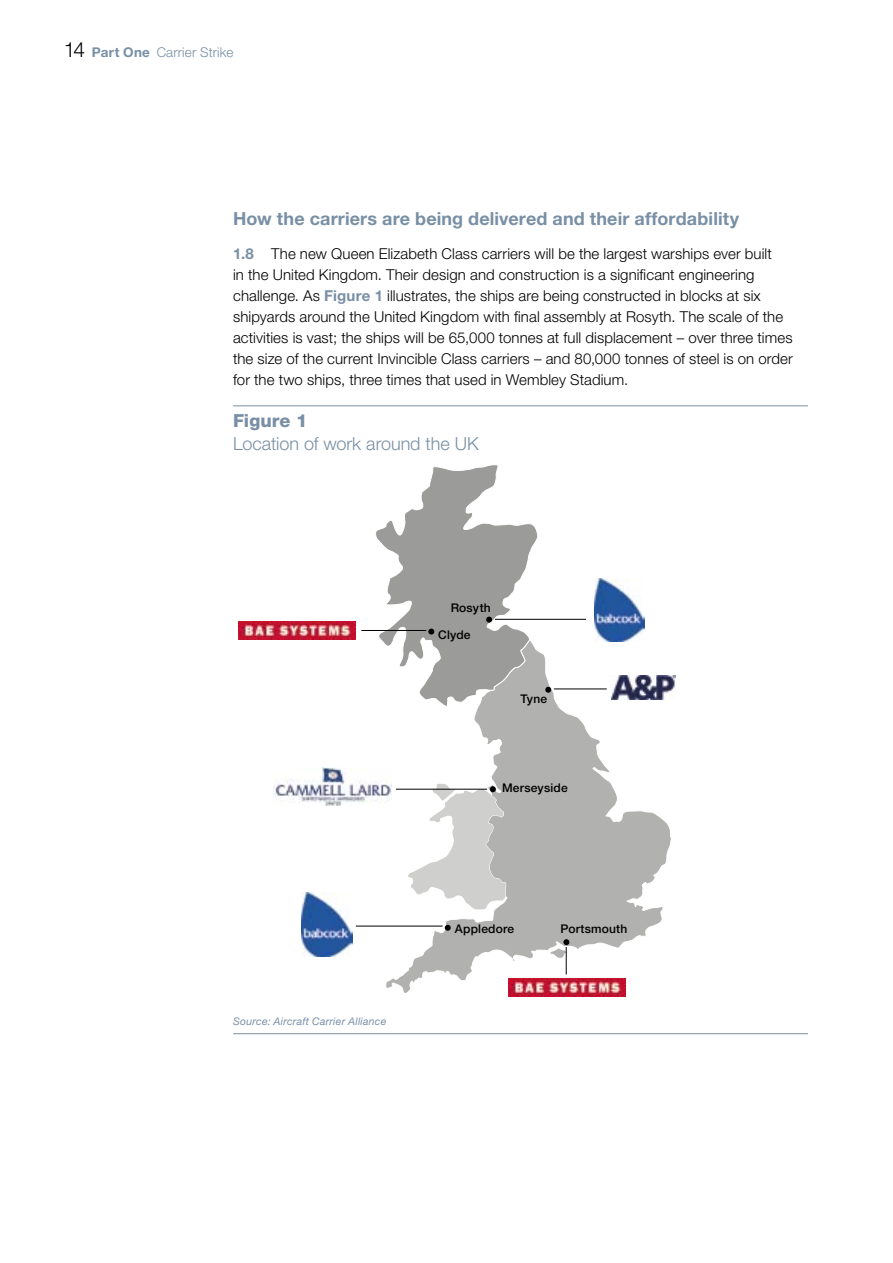
<style>
.page{position:relative;width:893px;height:1263px;background:#fff}
.page>*{position:absolute;margin:0;border:0;box-sizing:border-box;transform-origin:0 0}
.HEAD_12_15pt_75_5415{font:700 18px "Helvetica Neue LT Std";letter-spacing:.01em;color:#788fa5}
.FIG_HEAD_12_15pt_45{font:300 18px "Helvetica Neue LT Std";letter-spacing:-.005em;color:#788fa5}
.FIG_HEAD_12_15pt_85{font:800 18px "Helvetica Neue LT Std";letter-spacing:.005em;color:#788fa5}
.BC_10_14pt_45___NUMB{font:300 15px/21px "Helvetica Neue LT Std";letter-spacing:.005em;color:#000}
.t1{font:300 13.5px "Helvetica Neue LT Std";letter-spacing:.01em;color:#788fa5}
.FIG_CHART_HEAD_8-11p{font:500 12px "Helvetica Neue LT Std";letter-spacing:.015em;color:#000}
.FIG_SOURCE_7_9pt_56{font:italic 10.5px "Helvetica Neue LT Std";letter-spacing:.025em;color:#788fa5}
.s1{font-size:20.85px;color:#000}
.s2{font-weight:700}
.s3{font-weight:700;color:#788fa5}
</style>
<div class="page">
<hr style="left:233px;top:405px;width:575px;height:1px;background:#788fa5">
<hr style="left:233px;top:1033px;width:575px;height:1px;background:#788fa5">
<svg style="left:385px;top:652px;width:287px;height:341px"></svg>
<svg style="left:376px;top:465px;width:163px;height:242px"></svg>
<svg style="left:545px;top:687px;width:6px;height:6px"></svg>
<svg style="left:408px;top:783px;width:98px;height:127px"></svg>
<svg style="left:445px;top:925px;width:6px;height:6px"></svg>
<hr style="left:495px;top:619px;width:91px;height:1px;background:#000">
<img style="left:594px;top:578px;width:50px;height:64px">
<img style="left:302px;top:892px;width:50px;height:64px">
<img style="left:612px;top:676px;width:64px;height:23px">
<img style="left:508px;top:978px;width:118px;height:18px">
<img style="left:238px;top:621px;width:118px;height:18px">
<img style="left:274px;top:767px;width:117px;height:39px">
<hr style="left:554px;top:688px;width:53px;height:1px;background:#000">
<hr style="left:356px;top:926px;width:87px;height:1px;background:#000">
<hr style="left:396px;top:789px;width:91px;height:1px;background:#000">
<hr style="left:361px;top:630px;width:65px;height:1px;background:#000">
<svg style="left:548px;top:939px;width:21px;height:35px"></svg>
<p class="t1" style="left:64px;top:44px;width:171px"><span class="s1">14</span> <span class="s2">Part One</span> Carrier Strike</p>
<p class="HEAD_12_15pt_75_5415" style="left:233px;top:208px;width:508px">How the carriers are being delivered and their affordability</p>
<p class="BC_10_14pt_45___NUMB" style="left:233px;top:243px;width:561px"><span class="s3">1.8</span> The new Queen Elizabeth Class carriers will be the largest warships ever built<br>in the United Kingdom. Their design and construction is a significant engineering challenge. As <span class="s3">Figure 1</span> illustrates, the ships are being constructed in blocks at six shipyards around the United Kingdom with final assembly at Rosyth. The scale of the activities is vast; the ships will be 65,000 tonnes at full displacement – over three times the size of the current Invincible Class carriers – and 80,000 tonnes of steel is on order for the two ships, three times that used in Wembley Stadium.</p>
<p class="FIG_HEAD_12_15pt_85" style="left:233px;top:410px;width:76px">Figure 1</p>
<p class="FIG_HEAD_12_15pt_45" style="left:233px;top:433px;width:247px">Location of work around the UK</p>
<p class="FIG_CHART_HEAD_8-11p" style="left:451px;top:600px;width:42px">Rosyth</p>
<p class="FIG_CHART_HEAD_8-11p" style="left:438px;top:627px;width:34px">Clyde</p>
<p class="FIG_CHART_HEAD_8-11p" style="left:520px;top:691px;width:28px">Tyne</p>
<p class="FIG_CHART_HEAD_8-11p" style="left:502px;top:781px;width:67px">Merseyside</p>
<p class="FIG_SOURCE_7_9pt_56" style="left:233px;top:1015px;width:155px">Source: Aircraft Carrier Alliance</p>
<p class="FIG_CHART_HEAD_8-11p" style="left:455px;top:921px;width:61px">Appledore</p>
<p class="FIG_CHART_HEAD_8-11p" style="left:560px;top:921px;width:68px">Portsmouth</p>
</div>
